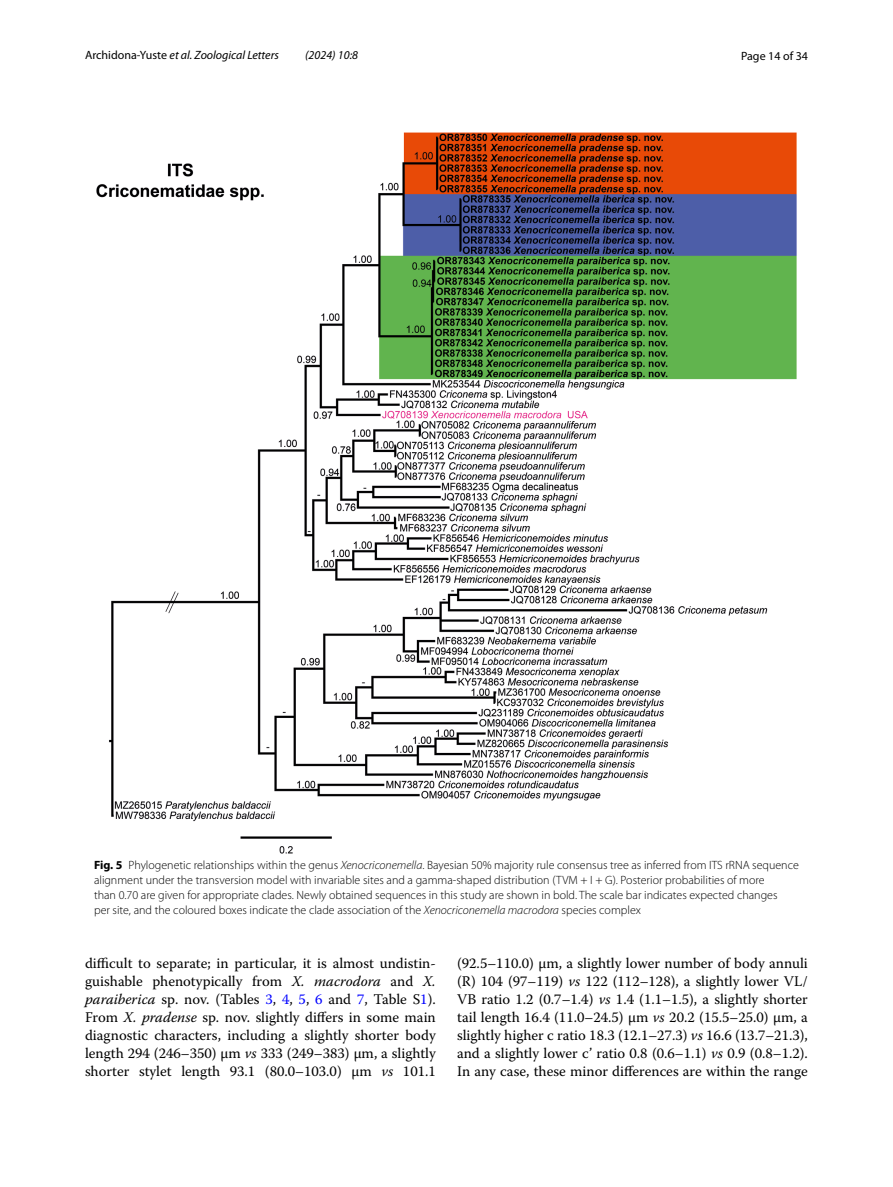
<style>
.page{position:relative;width:893px;height:1187px;background:#fff}
.page>*{position:absolute;margin:0;border:0;box-sizing:border-box;transform-origin:0 0}
.t1{font:14.7px/18px "Warnock Pro";color:#000;text-align:justify}
.t2{font:300 12px/15px "Myriad Pro";color:#000}
.t3{font:italic 12px "Myriad Pro";color:#000}
.t4{font:12px "Myriad Pro";color:#000}
.s1{font-style:normal}
.s2{font-weight:700}
.s3{font-style:italic}
.s4{color:#00f}
</style>
<div class="page">
<img style="left:96px;top:133px;width:701px;height:720px">
<p class="t3" style="left:85px;top:48px;width:195px"><span class="s1">Archidona‑Yuste</span> et al. Zoological Letters</p>
<p class="t3" style="left:305px;top:48px;width:54px">(2024) 10:8</p>
<p class="t4" style="left:741px;top:48px;width:68px">Page 14 of 34</p>
<p class="t2" style="left:94px;top:857px;width:706px"><span class="s2">Fig. 5</span> Phylogenetic relationships within the genus <span class="s3">Xenocriconemella</span>. Bayesian 50% majority rule consensus tree as inferred from ITS rRNA sequence alignment under the transversion model with invariable sites and a gamma-shaped distribution (TVM + I + G). Posterior probabilities of more<br>than 0.70 are given for appropriate clades. Newly obtained sequences in this study are shown in bold. The scale bar indicates expected changes<br>per site, and the coloured boxes indicate the clade association of the <span class="s3">Xenocriconemella macrodora</span> species complex</p>
<p class="t1" style="left:85px;top:953px;width:352px">difficult to separate; in particular, it is almost undistin&shy;guishable phenotypically from <span class="s3">X. macrodora</span> and <span class="s3">X. paraiberica</span> sp. nov. (Tables <span class="s4">3</span>, <span class="s4">4</span>, <span class="s4">5</span>, <span class="s4">6</span> and <span class="s4">7</span>, Table S<span class="s4">1</span>).<br>From <span class="s3">X. pradense</span> sp. nov. slightly differs in some main diagnostic characters, including a slightly shorter body length 294 (246–350) µm <span class="s3">vs</span> 333 (249–383) µm, a slightly shorter stylet length 93.1 (80.0–103.0) µm <span class="s3">vs</span> 101.1</p>
<p class="t1" style="left:457px;top:953px;width:352px">(92.5–110.0) µm, a slightly lower number of body annuli (R) 104 (97–119) <span class="s3">vs</span> 122 (112–128), a slightly lower VL/ VB ratio 1.2 (0.7–1.4) <span class="s3">vs</span> 1.4 (1.1–1.5), a slightly shorter tail length 16.4 (11.0–24.5) µm <span class="s3">vs</span> 20.2 (15.5–25.0) µm, a slightly higher c ratio 18.3 (12.1–27.3) <span class="s3">vs</span> 16.6 (13.7–21.3), and a slightly lower c’ ratio 0.8 (0.6–1.1) <span class="s3">vs</span> 0.9 (0.8–1.2).<br>In any case, these minor differences are within the range</p>
</div>
